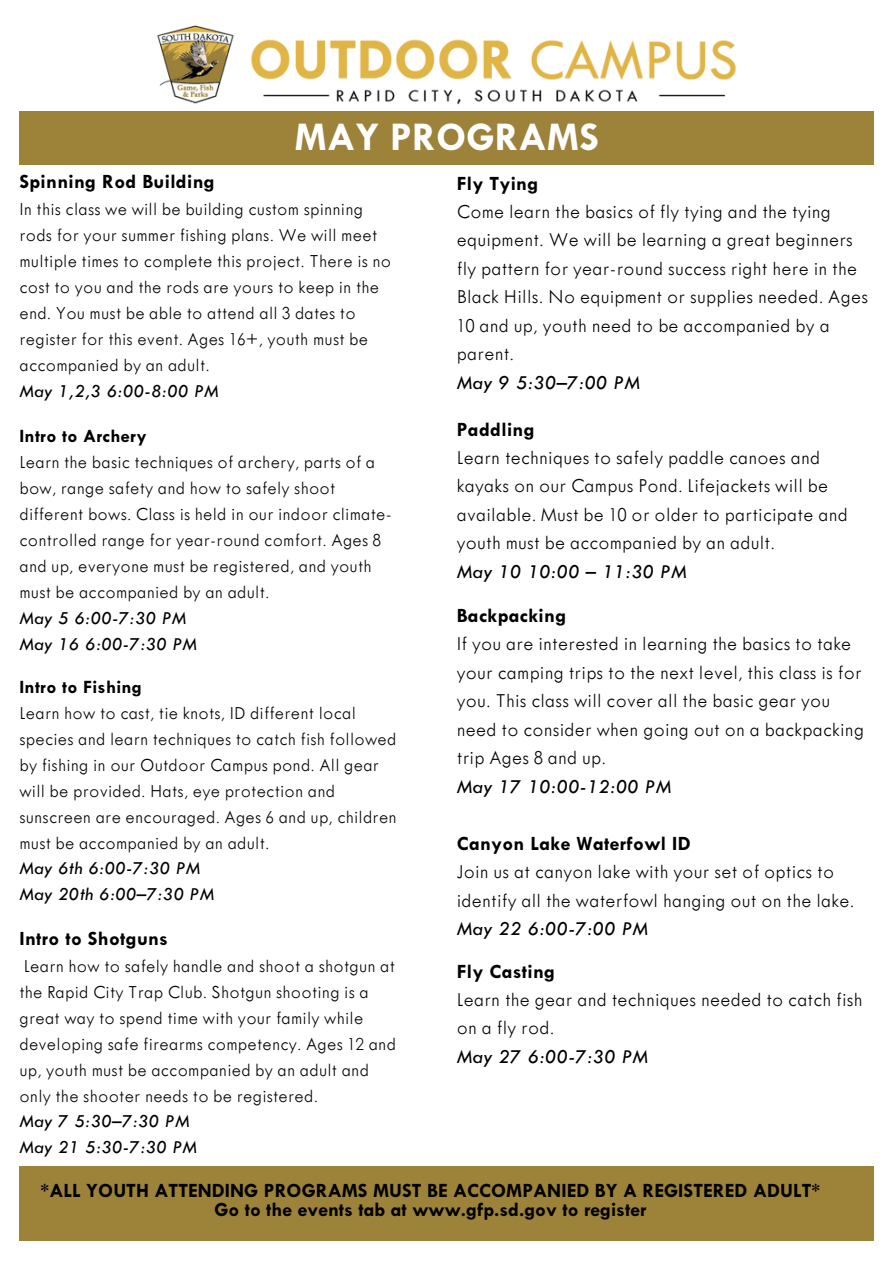
<style>
.page{position:relative;width:894px;height:1264px;background:#fff}
.page>*{position:absolute;margin:0;border:0;box-sizing:border-box;transform-origin:0 0}
.t1{font:700 41.1px "Tw Cen MT Std";color:#fff}
.t2{font:300 20.4px/28.5px "Tw Cen MT Std";letter-spacing:.015em;color:#000}
.t3{font:700 20.4px/19.6px "Tw Cen MT Std";letter-spacing:.005em;color:#000;text-align:center}
.t4{font:italic 20.4px "Tw Cen MT Std";letter-spacing:.015em;color:#000}
.t5{font:300 18.9px/26px "Tw Cen MT Std";letter-spacing:.015em;color:#000}
.t6{font:italic 18.9px "Tw Cen MT Std";letter-spacing:.015em;color:#000}
.t7{font:700 18.9px "Tw Cen MT Std";letter-spacing:.015em;color:#000}
</style>
<div class="page">
<img style="left:157px;top:25px;width:579px;height:80px">
<div style="left:19px;top:111px;width:854px;height:54px;background:#9d8239"></div>
<div style="left:19px;top:1165px;width:855px;height:75px;background:#9d8239"></div>
<p class="t1" style="left:294px;top:123px;width:306px">MAY PROGRAMS</p>
<h1 class="t3" style="left:456px;top:175px;width:83px">Fly Tying</h1>
<p class="t2" style="left:456px;top:199px;width:412px">Come learn the basics of fly tying and the tying equipment. We will be learning a great beginners fly pattern for year-round success right here in the Black Hills. No equipment or supplies needed. Ages 10 and up, youth need to be accompanied by a parent.</p>
<p class="t4" style="left:456px;top:376px;width:185px">May 9 5:30–7:00 PM</p>
<p class="t3" style="left:456px;top:421px;width:79px">Paddling</p>
<p class="t2" style="left:456px;top:444px;width:392px">Learn techniques to safely paddle canoes and kayaks on our Campus Pond. Lifejackets will be available. Must be 10 or older to participate and youth must be accompanied by an adult.</p>
<p class="t4" style="left:456px;top:564px;width:231px">May 10 10:00 – 11:30 PM</p>
<p class="t3" style="left:456px;top:607px;width:111px">Backpacking</p>
<p class="t2" style="left:456px;top:631px;width:408px">If you are interested in learning the basics to take your camping trips to the next level, this class is for you. This class will cover all the basic gear you need to consider when going out on a backpacking trip Ages 8 and up.</p>
<p class="t4" style="left:456px;top:779px;width:216px">May 17 10:00-12:00 PM</p>
<p class="t3" style="left:456px;top:835px;width:235px">Canyon Lake Waterfowl ID</p>
<p class="t2" style="left:456px;top:859px;width:399px">Join us at canyon lake with your set of optics to identify all the waterfowl hanging out on the lake.</p>
<p class="t4" style="left:456px;top:922px;width:193px">May 22 6:00-7:00 PM</p>
<p class="t3" style="left:456px;top:963px;width:100px">Fly Casting</p>
<p class="t2" style="left:456px;top:986px;width:407px">Learn the gear and techniques needed to catch fish on a fly rod.</p>
<p class="t4" style="left:456px;top:1049px;width:193px">May 27 6:00-7:30 PM</p>
<p class="t3" style="left:19px;top:173px;width:197px">Spinning Rod Building</p>
<p class="t5" style="left:19px;top:198px;width:373px">In this class we will be building custom spinning rods for your summer fishing plans. We will meet multiple times to complete this project. There is no cost to you and the rods are yours to keep in the end. You must be able to attend all 3 dates to register for this event. Ages 16+, youth must be accompanied by an adult.</p>
<p class="t6" style="left:19px;top:384px;width:201px">May 1,2,3 6:00-8:00 PM</p>
<p class="t7" style="left:19px;top:429px;width:129px">Intro to Archery</p>
<p class="t5" style="left:19px;top:450px;width:374px">Learn the basic techniques of archery, parts of a bow, range safety and how to safely shoot different bows. Class is held in our indoor climate&shy;controlled range for year-round comfort. Ages 8 and up, everyone must be registered, and youth must be accompanied by an adult.</p>
<p class="t6" style="left:19px;top:611px;width:168px">May 5 6:00-7:30 PM</p>
<p class="t6" style="left:19px;top:637px;width:179px">May 16 6:00-7:30 PM</p>
<p class="t7" style="left:19px;top:680px;width:124px">Intro to Fishing</p>
<p class="t5" style="left:19px;top:701px;width:378px">Learn how to cast, tie knots, ID different local species and learn techniques to catch fish followed by fishing in our Outdoor Campus pond. All gear will be provided. Hats, eye protection and sunscreen are encouraged. Ages 6 and up, children must be accompanied by an adult.</p>
<p class="t6" style="left:19px;top:862px;width:182px">May 6th 6:00-7:30 PM</p>
<p class="t6" style="left:19px;top:888px;width:196px">May 20th 6:00–7:30 PM</p>
<p class="t3" style="left:19px;top:930px;width:150px">Intro to Shotguns</p>
<p class="t5" style="left:19px;top:954px;width:378px">Learn how to safely handle and shoot a shotgun at the Rapid City Trap Club. Shotgun shooting is a great way to spend time with your family while developing safe firearms competency. Ages 12 and up, youth must be accompanied by an adult and only the shooter needs to be registered.</p>
<p class="t6" style="left:19px;top:1115px;width:172px">May 7 5:30–7:30 PM</p>
<p class="t6" style="left:19px;top:1141px;width:179px">May 21 5:30-7:30 PM</p>
<p class="t3" style="left:41px;top:1182px;width:780px">*ALL YOUTH ATTENDING PROGRAMS MUST BE ACCOMPANIED BY A REGISTERED ADULT*<br>Go to the events tab at www.gfp.sd.gov to register</p>
</div>
